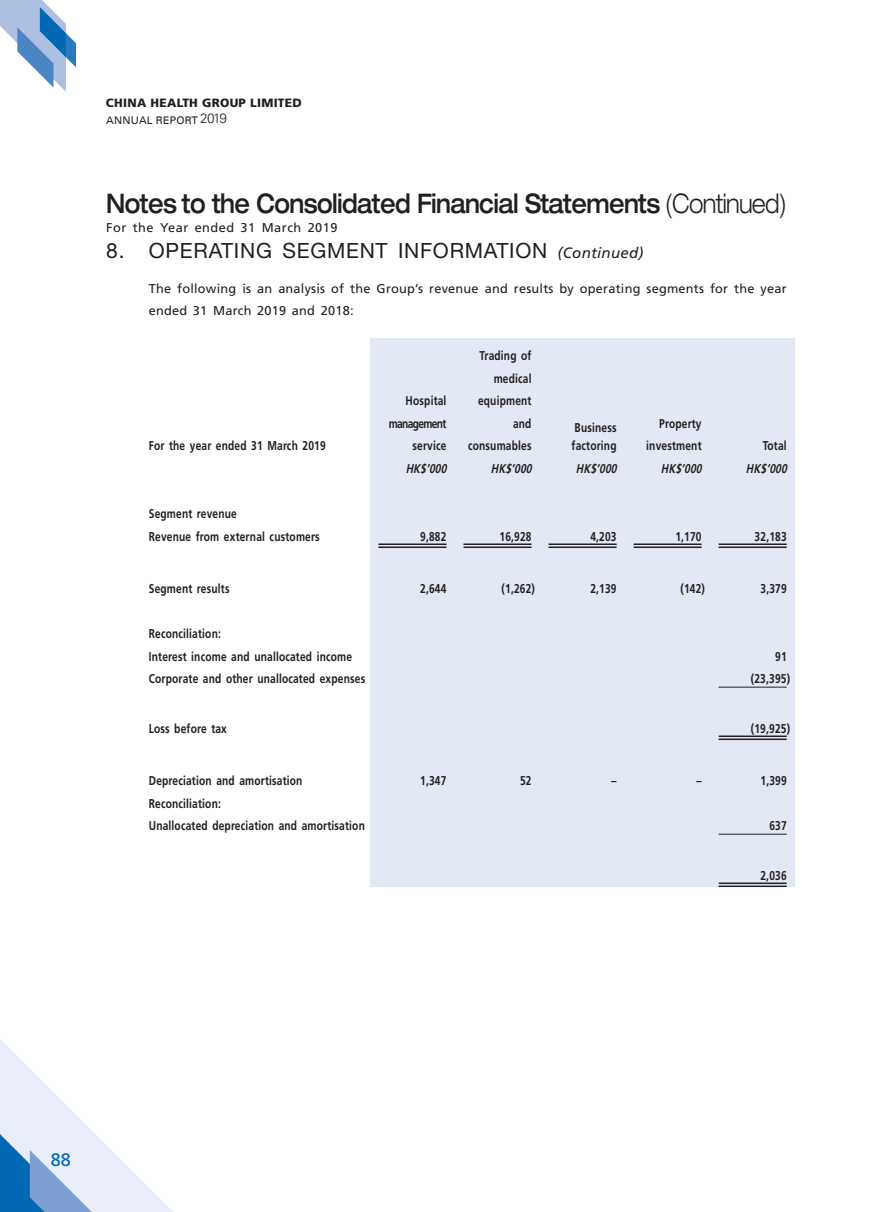
<style>
.page{position:relative;width:893px;height:1212px;background:#fff}
.page>*{position:absolute;margin:0;border:0;box-sizing:border-box;transform-origin:0 0}
.t1{font:500 expanded 27px "Helvetica Neue LT Std";letter-spacing:-.03em;color:#231f20;scale:.8 1}
.t2{font:21px "Helvetica Neue LT Std";letter-spacing:.035em;color:#231f20}
.t3{font:18px "Frutiger LT Std";color:#0168b3}
.t4{font:700 12.75px/22.5px "Frutiger LT Std";letter-spacing:.015em;color:#231f20;scale:.8 1}
.t5{font:12.75px/22.5px "Frutiger LT Std";letter-spacing:.015em;color:#231f20}
.t6{font:italic 700 12.75px "Frutiger LT Std";color:#231f20;scale:.8 1}
.t7{font:12.75px "Frutiger LT Std";letter-spacing:.04em;color:#231f20}
.t8{font:900 12px "Frutiger LT Std";letter-spacing:.025em;color:#231f20}
.t9{font:10.5px "Univers LT Std";letter-spacing:.015em;color:#231f20}
.s1{font-weight:300;font-size:13.5px}
.s2{font-weight:300}
.s3{font-family:"Frutiger LT Std";font-style:italic;font-size:15px}
</style>
<div class="page">
<svg style="left:0;top:1039px;width:173px;height:173px"></svg>
<svg style="left:0;top:0;width:76px;height:92px"></svg>
<div style="left:370px;top:338px;width:425px;height:549px;background:#e2e9f5"></div>
<hr style="left:378px;top:543px;width:68px;height:2px;background:#231f20">
<hr style="left:378px;top:546px;width:68px;height:2px;background:#231f20">
<hr style="left:463px;top:543px;width:68px;height:2px;background:#231f20">
<hr style="left:463px;top:546px;width:68px;height:2px;background:#231f20">
<hr style="left:549px;top:543px;width:68px;height:2px;background:#231f20">
<hr style="left:549px;top:546px;width:68px;height:2px;background:#231f20">
<hr style="left:634px;top:543px;width:68px;height:2px;background:#231f20">
<hr style="left:634px;top:546px;width:68px;height:2px;background:#231f20">
<hr style="left:719px;top:543px;width:68px;height:2px;background:#231f20">
<hr style="left:719px;top:546px;width:68px;height:2px;background:#231f20">
<hr style="left:719px;top:687px;width:68px;height:1px;background:#231f20">
<hr style="left:719px;top:735px;width:68px;height:2px;background:#231f20">
<hr style="left:719px;top:738px;width:68px;height:2px;background:#231f20">
<hr style="left:719px;top:834px;width:68px;height:1px;background:#231f20">
<hr style="left:719px;top:882px;width:68px;height:2px;background:#231f20">
<hr style="left:719px;top:885px;width:68px;height:2px;background:#231f20">
<p class="t8" style="left:106px;top:98px;width:197px">CHINA HEALTH GROUP LIMITED</p>
<p class="t9" style="left:106px;top:116px;width:122px">ANNUAL REPORT <span class="s1">2019</span></p>
<h1 class="t1" style="left:106px;top:193px;width:852px">Notes to the Consolidated Financial Statements <span class="s2">(Continued)</span></h1>
<p class="t7" style="left:106px;top:222px;width:233px">For the Year ended 31 March 2019</p>
<h2 class="t2" style="left:106px;top:243px;width:539px">8. OPERATING SEGMENT INFORMATION <span class="s3">(Continued)</span></h2>
<p class="t5" style="left:149px;top:278px;width:639px">The following is an analysis of the Group’s revenue and results by operating segments for the year ended 31 March 2019 and 2018:</p>
<p class="t4" style="left:149px;top:436px;width:223px">For the year ended 31 March 2019</p>
<p class="t4" style="left:149px;top:503px;width:215px">Segment revenue<br>Revenue from external customers</p>
<p class="t4" style="left:389px;top:391px;width:74px;text-align:right">Hospital management service</p>
<p class="t4" style="left:468px;top:346px;width:81px;text-align:right">Trading of medical equipment and consumables</p>
<p class="t4" style="left:572px;top:420px;width:58px;line-height:18px">Business factoring</p>
<p class="t4" style="left:646px;top:413px;width:71px;text-align:right">Property investment</p>
<p class="t4" style="left:763px;top:436px;width:31px">Total</p>
<p class="t6" style="left:406px;top:463px;width:55px">HK$’000</p>
<p class="t6" style="left:491px;top:463px;width:55px">HK$’000</p>
<p class="t6" style="left:576px;top:463px;width:55px">HK$’000</p>
<p class="t6" style="left:661px;top:463px;width:55px">HK$’000</p>
<p class="t6" style="left:746px;top:463px;width:55px">HK$’000</p>
<p class="t4" style="left:420px;top:526px;width:34px">9,882</p>
<p class="t4" style="left:499px;top:526px;width:42px">16,928</p>
<p class="t4" style="left:590px;top:526px;width:34px">4,203</p>
<p class="t4" style="left:675px;top:526px;width:34px">1,170</p>
<p class="t4" style="left:755px;top:526px;width:42px">32,183</p>
<p class="t4" style="left:149px;top:578px;width:102px">Segment results</p>
<p class="t4" style="left:420px;top:578px;width:34px">2,644</p>
<p class="t4" style="left:502px;top:578px;width:43px">(1,262)</p>
<p class="t4" style="left:590px;top:578px;width:34px">2,139</p>
<p class="t4" style="left:680px;top:578px;width:32px">(142)</p>
<p class="t4" style="left:760px;top:578px;width:34px">3,379</p>
<p class="t4" style="left:149px;top:623px;width:256px">Reconciliation:<br>Interest income and unallocated income</p>
<p class="t4" style="left:775px;top:646px;width:16px">91</p>
<p class="t4" style="left:149px;top:668px;width:272px">Corporate and other unallocated expenses</p>
<p class="t4" style="left:751px;top:668px;width:50px">(23,395)</p>
<p class="t4" style="left:149px;top:718px;width:99px">Loss before tax</p>
<p class="t4" style="left:751px;top:718px;width:50px">(19,925)</p>
<p class="t4" style="left:149px;top:770px;width:194px">Depreciation and amortisation</p>
<p class="t4" style="left:420px;top:770px;width:34px">1,347</p>
<p class="t4" style="left:520px;top:770px;width:16px">52</p>
<p class="t4" style="left:611px;top:770px;width:8px">–</p>
<p class="t4" style="left:696px;top:770px;width:8px">–</p>
<p class="t4" style="left:760px;top:770px;width:34px">1,399</p>
<p class="t4" style="left:149px;top:793px;width:272px">Reconciliation:<br>Unallocated depreciation and amortisation</p>
<p class="t4" style="left:769px;top:815px;width:23px">637</p>
<p class="t4" style="left:760px;top:865px;width:34px">2,036</p>
<h3 class="t3" style="left:51px;top:1153px;width:22px">88</h3>
</div>
